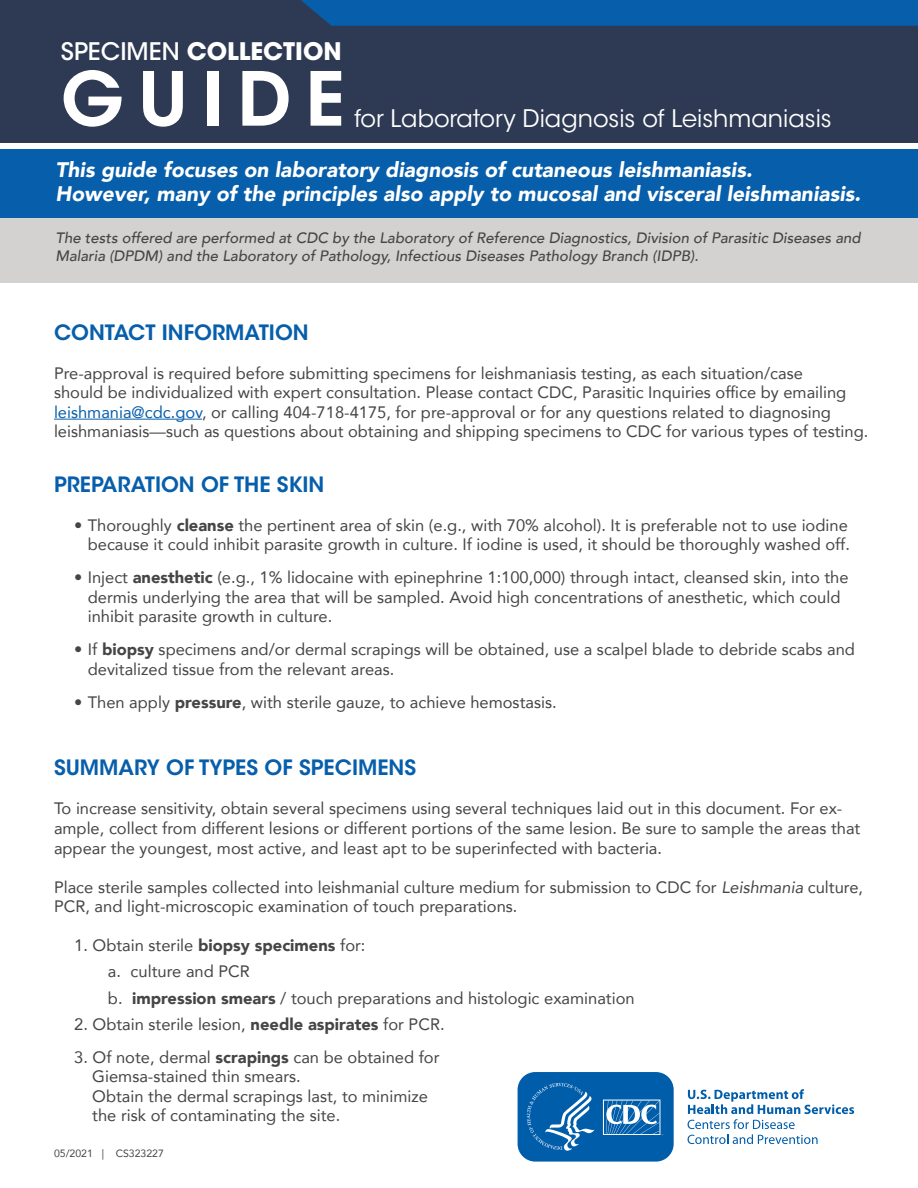
<style>
.page{position:relative;width:918px;height:1188px;background:#fff}
.page>*{position:absolute;margin:0;border:0;box-sizing:border-box;transform-origin:0 0}
.t1{font:600 73.95px "ITC Avant Garde Std";letter-spacing:.19em;color:#fff}
.t2{font:24px "ITC Avant Garde Std";color:#fff}
.t3{font:700 24px "ITC Avant Garde Std";color:#fff}
.t4{font:italic 900 21px/24px "Avenir";color:#fff}
.t5{font:600 21px "ITC Avant Garde Std";color:#075eab}
.t6{font:16.5px/19.5px "Avenir";color:#464445}
.t7{font:italic 500 15px/18px "Avenir";color:#464445}
.t8{font:10.5px "Avenir";color:#464445}
.s1{font-weight:500}
.s2{color:#075eab}
.s3{font-weight:900}
.s4{font-style:italic}
</style>
<div class="page">
<div style="left:0;top:0;width:918px;height:148px;background:#2e3953"></div>
<div style="left:301px;top:0;width:617px;height:26px;background:#075eab"></div>
<div style="left:0;top:148px;width:918px;height:70px;background:#075eab"></div>
<div style="left:0;top:218px;width:918px;height:64px;background:#d4d1d1"></div>
<div style="left:0;top:143px;width:918px;height:5px;background:#fff"></div>
<hr style="left:54px;top:419px;width:148px;height:1px;background:#075eab">
<svg style="left:688px;top:1089px;width:166px;height:55px"></svg>
<svg style="left:517px;top:1072px;width:157px;height:90px;background:#2172b5"></svg>
<h2 class="t3" style="left:61px;top:35px;width:282px"><span class="s1">SPECIMEN</span> COLLECTION</h2>
<h1 class="t1" style="left:61px;top:52px;width:285px">GUIDE</h1>
<h2 class="t2" style="left:354px;top:104px;width:479px">for Laboratory Diagnosis of Leishmaniasis</h2>
<p class="t4" style="left:56px;top:157px;width:807px">This guide focuses on laboratory diagnosis of cutaneous leishmaniasis.<br>However, many of the principles also apply to mucosal and visceral leishmaniasis.</p>
<p class="t7" style="left:56px;top:229px;width:807px">The tests offered are performed at CDC by the Laboratory of Reference Diagnostics, Division of Parasitic Diseases and<br>Malaria (DPDM) and the Laboratory of Pathology, Infectious Diseases Pathology Branch (IDPB).</p>
<p class="t5" style="left:54px;top:319px;width:256px">CONTACT INFORMATION</p>
<p class="t6" style="left:54px;top:363px;width:816px">Pre-approval is required before submitting specimens for leishmaniasis testing, as each situation/case<br>should be individualized with expert consultation. Please contact CDC, Parasitic Inquiries office by emailing <span class="s2">leishmania@cdc.gov</span>, or calling 404-718-4175, for pre-approval or for any questions related to diagnosing leishmaniasis—such as questions about obtaining and shipping specimens to CDC for various types of testing.</p>
<p class="t5" style="left:54px;top:471px;width:272px">PREPARATION OF THE SKIN</p>
<p class="t6" style="left:74px;top:515px;width:777px;text-align:right">• Thoroughly <span class="s3">cleanse</span> the pertinent area of skin (e.g., with 70% alcohol). It is preferable not to use iodine because it could inhibit parasite growth in culture. If iodine is used, it should be thoroughly washed off.</p>
<p class="t6" style="left:88px;top:567px;width:762px;text-indent:-13px">• Inject <span class="s3">anesthetic</span> (e.g., 1% lidocaine with epinephrine 1:100,000) through intact, cleansed skin, into the dermis underlying the area that will be sampled. Avoid high concentrations of anesthetic, which could inhibit parasite growth in culture.</p>
<p class="t6" style="left:88px;top:639px;width:769px;text-indent:-13px">• If <span class="s3">biopsy</span> specimens and/or dermal scrapings will be obtained, use a scalpel blade to debride scabs and devitalized tissue from the relevant areas.</p>
<p class="t6" style="left:74px;top:692px;width:484px">• Then apply <span class="s3">pressure</span>, with sterile gauze, to achieve hemostasis.</p>
<p class="t5" style="left:54px;top:755px;width:364px">SUMMARY OF TYPES OF SPECIMENS</p>
<p class="t6" style="left:54px;top:799px;width:808px">To increase sensitivity, obtain several specimens using several techniques laid out in this document. For ex&shy;ample, collect from different lesions or different portions of the same lesion. Be sure to sample the areas that appear the youngest, most active, and least apt to be superinfected with bacteria.</p>
<p class="t6" style="left:54px;top:877px;width:811px">Place sterile samples collected into leishmanial culture medium for submission to CDC for <span class="s4">Leishmania</span> culture,<br>PCR, and light-microscopic examination of touch preparations.</p>
<p class="t6" style="left:108px;top:932px;width:528px;line-height:26.2px;text-indent:-34px">1. Obtain sterile <span class="s3">biopsy specimens</span> for:<br>a. culture and PCR<br>b. <span class="s3">impression smears</span> / touch preparations and histologic examination</p>
<p class="t6" style="left:74px;top:1014px;width:372px">2. Obtain sterile lesion, <span class="s3">needle aspirates</span> for PCR.</p>
<p class="t6" style="left:92px;top:1047px;width:349px;text-indent:-18px">3. Of note, dermal <span class="s3">scrapings</span> can be obtained for Giemsa-stained thin smears.<br>Obtain the dermal scrapings last, to minimize the risk of contaminating the site.</p>
<p class="t8" style="left:54px;top:1145px;width:111px">05/2021 | CS323227</p>
</div>
